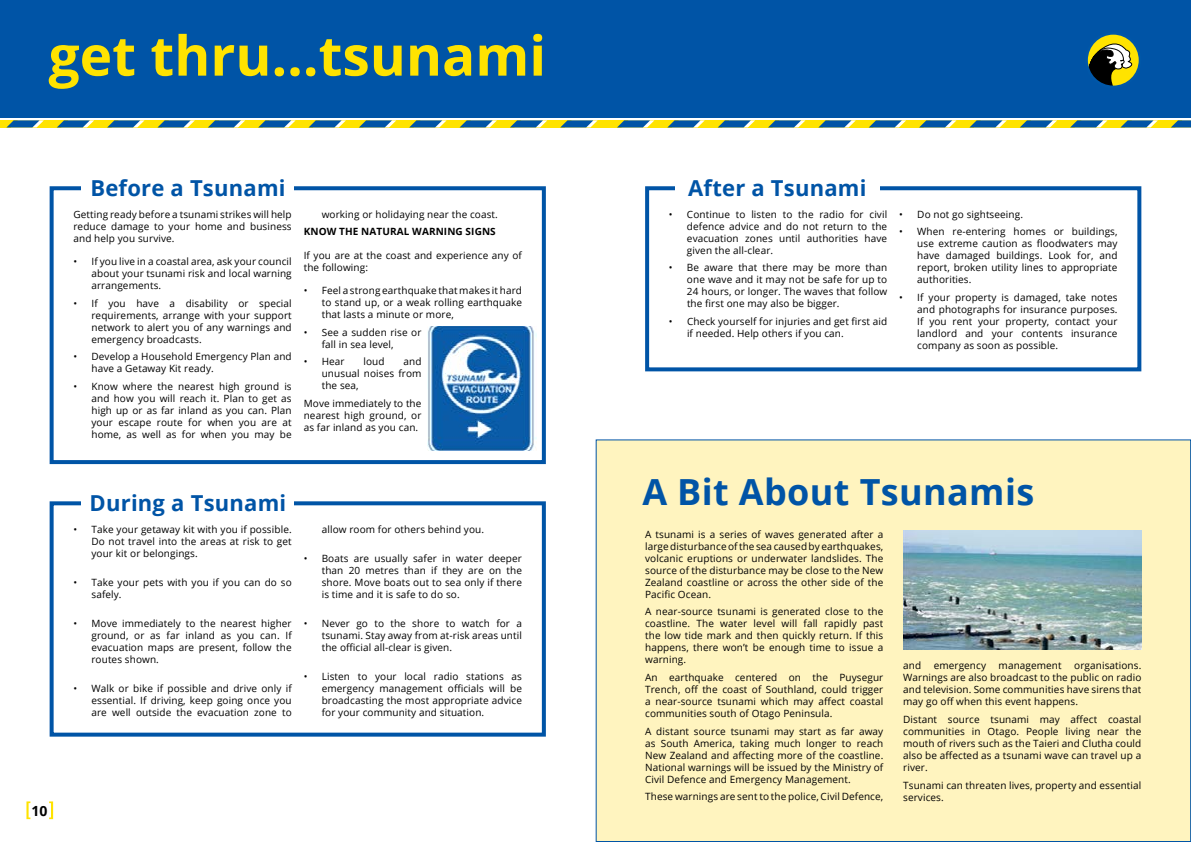
<style>
.page{position:relative;width:1191px;height:842px;background:#fff}
.page>*{position:absolute;margin:0;border:0;box-sizing:border-box;transform-origin:0 0}
.t1{font:700 55px "Open Sans";color:#ffe300}
.t2{font:700 36px "Open Sans";letter-spacing:.01em;color:#0054a6}
.t3{font:700 22px "Open Sans";letter-spacing:.01em;color:#0054a6}
.t4{font:700 14px "Open Sans";color:#000}
.t5{font:10px/12px "Open Sans";letter-spacing:.01em;color:#000;text-align:justify}
.t6{font:700 10px "Open Sans";letter-spacing:.01em;color:#000}
</style>
<div class="page">
<div style="left:587px;top:120px;width:604px;height:7px;background:#ffe300"></div>
<svg style="left:617px;top:120px;width:37px;height:7px"></svg>
<svg style="left:668px;top:120px;width:37px;height:7px"></svg>
<svg style="left:718px;top:120px;width:37px;height:7px"></svg>
<svg style="left:768px;top:120px;width:37px;height:7px"></svg>
<svg style="left:819px;top:120px;width:37px;height:7px"></svg>
<svg style="left:869px;top:120px;width:37px;height:7px"></svg>
<svg style="left:919px;top:120px;width:37px;height:7px"></svg>
<svg style="left:970px;top:120px;width:36px;height:7px"></svg>
<svg style="left:1020px;top:120px;width:37px;height:7px"></svg>
<svg style="left:1070px;top:120px;width:37px;height:7px"></svg>
<svg style="left:1121px;top:120px;width:36px;height:7px"></svg>
<svg style="left:1171px;top:120px;width:20px;height:7px"></svg>
<div style="left:0;top:0;width:1191px;height:118px;background:#0054a6"></div>
<div style="left:0;top:120px;width:594px;height:7px;background:#ffe300"></div>
<svg style="left:7px;top:120px;width:37px;height:7px"></svg>
<svg style="left:57px;top:120px;width:37px;height:7px"></svg>
<svg style="left:107px;top:120px;width:38px;height:7px"></svg>
<svg style="left:158px;top:120px;width:37px;height:7px"></svg>
<svg style="left:208px;top:120px;width:37px;height:7px"></svg>
<svg style="left:258px;top:120px;width:38px;height:7px"></svg>
<svg style="left:309px;top:120px;width:37px;height:7px"></svg>
<svg style="left:359px;top:120px;width:37px;height:7px"></svg>
<svg style="left:409px;top:120px;width:37px;height:7px"></svg>
<svg style="left:460px;top:120px;width:37px;height:7px"></svg>
<svg style="left:510px;top:120px;width:37px;height:7px"></svg>
<svg style="left:561px;top:120px;width:36px;height:7px"></svg>
<svg style="left:26px;top:801px;width:4px;height:18px"></svg>
<svg style="left:49px;top:801px;width:4px;height:18px"></svg>
<div style="left:596px;top:440px;width:594px;height:401px;background:#fff4bf"></div>
<div style="left:50px;top:186px;width:496px;height:278px;border:4px solid #0054a6"></div>
<div style="left:50px;top:501px;width:496px;height:236px;border:4px solid #0054a6"></div>
<div style="left:82px;top:173px;width:212px;height:28px;background:#fff"></div>
<div style="left:82px;top:488px;width:212px;height:28px;background:#fff"></div>
<div style="left:645px;top:186px;width:496px;height:185px;border:4px solid #0054a6"></div>
<div style="left:675px;top:173px;width:204px;height:28px;background:#fff"></div>
<img style="left:427px;top:326px;width:109px;height:125px">
<svg style="left:1089px;top:36px;width:48px;height:48px;background:#85873d"></svg>
<div style="left:1085px;top:32px;width:56px;height:56px;border:3px solid #0057a8;border-radius:50%"></div>
<img style="left:903px;top:530px;width:238px;height:119px">
<h1 class="t1" style="left:49px;top:17px;width:499px">get thru...tsunami</h1>
<h3 class="t3" style="left:90px;top:172px;width:197px">Before a Tsunami</h3>
<p class="t5" style="left:73px;top:208px;width:220px">Getting ready before a tsunami strikes will help reduce damage to your home and business and help you survive.</p>
<p class="t5" style="left:91px;top:255px;width:202px;text-indent:-18px">• If you live in a coastal area, ask your council about your tsunami risk and local warning arrangements.</p>
<p class="t5" style="left:91px;top:297px;width:202px;text-indent:-18px">• If you have a disability or special requirements, arrange with your support network to alert you of any warnings and emergency broadcasts.</p>
<p class="t5" style="left:91px;top:351px;width:202px;text-indent:-18px">• Develop a Household Emergency Plan and have a Getaway Kit ready.</p>
<p class="t5" style="left:91px;top:380px;width:202px;text-indent:-18px">• Know where the nearest high ground is and how you will reach it. Plan to get as high up or as far inland as you can. Plan your escape route for when you are at home, as well as for when you may be</p>
<p class="t5" style="left:322px;top:208px;width:178px">working or holidaying near the coast.</p>
<p class="t6" style="left:304px;top:225px;width:193px">KNOW THE NATURAL WARNING SIGNS</p>
<p class="t5" style="left:304px;top:249px;width:220px">If you are at the coast and experience any of the following:</p>
<p class="t5" style="left:322px;top:284px;width:202px;text-indent:-18px">• Feel a strong earthquake that makes it hard to stand up, or a weak rolling earthquake that lasts a minute or more,</p>
<p class="t5" style="left:322px;top:326px;width:101px;text-indent:-18px">• See a sudden rise or fall in sea level,</p>
<p class="t5" style="left:304px;top:356px;width:42px">• Hear</p>
<p class="t5" style="left:363px;top:356px;width:23px">loud</p>
<p class="t5" style="left:322px;top:356px;width:101px;text-indent:82px">and unusual noises from the sea,</p>
<p class="t5" style="left:304px;top:397px;width:119px">Move immediately to the nearest high ground, or as far inland as you can.</p>
<h3 class="t3" style="left:90px;top:487px;width:198px">During a Tsunami</h3>
<p class="t5" style="left:91px;top:523px;width:202px;text-indent:-18px">• Take your getaway kit with you if possible.<br>Do not travel into the areas at risk to get your kit or belongings.</p>
<p class="t5" style="left:91px;top:576px;width:202px;text-indent:-18px">• Take your pets with you if you can do so safely.</p>
<p class="t5" style="left:91px;top:617px;width:202px;text-indent:-18px">• Move immediately to the nearest higher ground, or as far inland as you can. If evacuation maps are present, follow the routes shown.</p>
<p class="t5" style="left:91px;top:682px;width:202px;text-indent:-18px">• Walk or bike if possible and drive only if essential. If driving, keep going once you are well outside the evacuation zone to</p>
<p class="t5" style="left:322px;top:523px;width:164px">allow room for others behind you.</p>
<p class="t5" style="left:322px;top:552px;width:202px;text-indent:-18px">• Boats are usually safer in water deeper than 20 metres than if they are on the shore. Move boats out to sea only if there is time and it is safe to do so.</p>
<p class="t5" style="left:322px;top:617px;width:202px;text-indent:-18px">• Never go to the shore to watch for a tsunami. Stay away from at-risk areas until the official all-clear is given.</p>
<p class="t5" style="left:322px;top:670px;width:202px;text-indent:-18px">• Listen to your local radio stations as emergency management officials will be broadcasting the most appropriate advice for your community and situation.</p>
<h3 class="t4" style="left:31px;top:801px;width:18px">10</h3>
<h3 class="t3" style="left:688px;top:172px;width:180px">After a Tsunami</h3>
<p class="t5" style="left:687px;top:208px;width:202px;text-indent:-18px">• Continue to listen to the radio for civil defence advice and do not return to the evacuation zones until authorities have given the all-clear.</p>
<p class="t5" style="left:687px;top:262px;width:202px;text-indent:-18px">• Be aware that there may be more than one wave and it may not be safe for up to 24 hours, or longer. The waves that follow the first one may also be bigger.</p>
<p class="t5" style="left:687px;top:315px;width:202px;text-indent:-18px">• Check yourself for injuries and get first aid if needed. Help others if you can.</p>
<p class="t5" style="left:899px;top:208px;width:125px">• Do not go sightseeing.</p>
<p class="t5" style="left:917px;top:226px;width:202px;text-indent:-18px">• When re-entering homes or buildings, use extreme caution as floodwaters may have damaged buildings. Look for, and report, broken utility lines to appropriate authorities.</p>
<p class="t5" style="left:917px;top:291px;width:202px;text-indent:-18px">• If your property is damaged, take notes and photographs for insurance purposes.<br>If you rent your property, contact your landlord and your contents insurance company as soon as possible.</p>
<h2 class="t2" style="left:642px;top:466px;width:393px">A Bit About Tsunamis</h2>
<p class="t5" style="left:645px;top:528px;width:240px">A tsunami is a series of waves generated after a large disturbance of the sea caused by earthquakes, volcanic eruptions or underwater landslides. The source of the disturbance may be close to the New Zealand coastline or across the other side of the Pacific Ocean.</p>
<p class="t5" style="left:645px;top:605px;width:240px">A near-source tsunami is generated close to the coastline. The water level will fall rapidly past the low tide mark and then quickly return. If this happens, there won’t be enough time to issue a warning.</p>
<p class="t5" style="left:645px;top:671px;width:240px">An earthquake centered on the Puysegur Trench, off the coast of Southland, could trigger a near-source tsunami which may affect coastal communities south of Otago Peninsula.</p>
<p class="t5" style="left:645px;top:725px;width:240px">A distant source tsunami may start as far away as South America, taking much longer to reach New Zealand and affecting more of the coastline.<br>National warnings will be issued by the Ministry of Civil Defence and Emergency Management.</p>
<p class="t5" style="left:645px;top:790px;width:240px">These warnings are sent to the police, Civil Defence,</p>
<p class="t5" style="left:903px;top:659px;width:240px">and emergency management organisations.<br>Warnings are also broadcast to the public on radio and television. Some communities have sirens that may go off when this event happens.</p>
<p class="t5" style="left:903px;top:713px;width:240px">Distant source tsunami may affect coastal communities in Otago. People living near the mouth of rivers such as the Taieri and Clutha could also be affected as a tsunami wave can travel up a river.</p>
<p class="t5" style="left:903px;top:779px;width:240px">Tsunami can threaten lives, property and essential services.</p>
</div>
